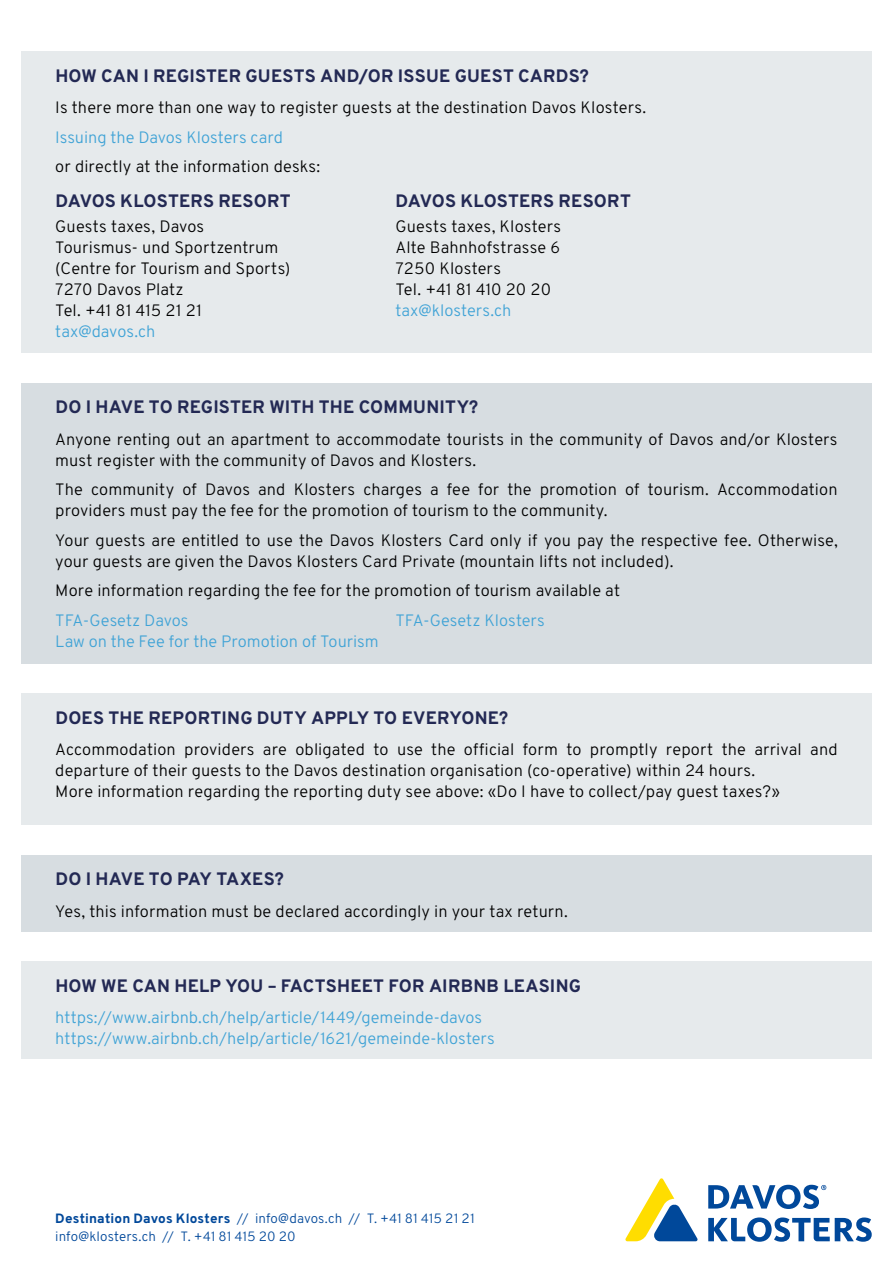
<style>
.page{position:relative;width:893px;height:1263px;background:#fff}
.page>*{position:absolute;margin:0;border:0;box-sizing:border-box;transform-origin:0 0}
.Titel_12_Text{font:800 18px "Overpass";letter-spacing:.01em;color:#232954}
.Grundtext{font:300 16.5px/21px "Overpass";letter-spacing:.01em;color:#000}
.Grundtext-2{font:300 16.5px "Overpass";color:#40a3d6}
.Grundtext-3{font:300 13.5px "Overpass";letter-spacing:.005em;color:#00489a}
.s1{font-weight:800}
</style>
<div class="page">
<div style="left:21px;top:51px;width:851px;height:302px;background:#e6eaec"></div>
<div style="left:21px;top:693px;width:851px;height:132px;background:#e6eaec"></div>
<div style="left:21px;top:383px;width:851px;height:280px;background:#d7dde1"></div>
<div style="left:21px;top:855px;width:851px;height:76px;background:#d7dde1"></div>
<div style="left:21px;top:961px;width:851px;height:98px;background:#e6eaec"></div>
<svg style="left:625px;top:1178px;width:73px;height:63px"></svg>
<svg style="left:708px;top:1217px;width:164px;height:25px"></svg>
<svg style="left:708px;top:1185px;width:118px;height:24px"></svg>
<p class="Titel_12_Text" style="left:55px;top:64px;width:535px">HOW CAN I REGISTER GUESTS AND/OR ISSUE GUEST CARDS?</p>
<p class="Grundtext" style="left:55px;top:97px;width:593px">Is there more than one way to register guests at the destination Davos Klosters.</p>
<p class="Grundtext-2" style="left:55px;top:127px;width:229px">Issuing the Davos Klosters card</p>
<p class="Grundtext" style="left:55px;top:156px;width:266px">or directly at the information desks:</p>
<p class="Titel_12_Text" style="left:55px;top:189px;width:237px">DAVOS KLOSTERS RESORT</p>
<p class="Titel_12_Text" style="left:395px;top:189px;width:237px">DAVOS KLOSTERS RESORT</p>
<p class="Grundtext" style="left:55px;top:216px;width:150px">Guests taxes, Davos</p>
<p class="Grundtext" style="left:395px;top:216px;width:167px">Guests taxes, Klosters</p>
<p class="Grundtext" style="left:55px;top:237px;width:225px">Tourismus- und Sportzentrum</p>
<p class="Grundtext" style="left:395px;top:237px;width:166px">Alte Bahnhofstrasse 6</p>
<p class="Grundtext" style="left:55px;top:258px;width:237px">(Centre for Tourism and Sports)</p>
<p class="Grundtext" style="left:395px;top:258px;width:107px">7250 Klosters</p>
<p class="Grundtext" style="left:55px;top:279px;width:130px">7270 Davos Platz</p>
<p class="Grundtext" style="left:395px;top:279px;width:157px">Tel. +41 81 410 20 20</p>
<p class="Grundtext" style="left:55px;top:300px;width:148px">Tel. +41 81 415 21 21</p>
<p class="Grundtext-2" style="left:395px;top:300px;width:117px">tax@klosters.ch</p>
<p class="Grundtext-2" style="left:55px;top:321px;width:101px">tax@davos.ch</p>
<p class="Titel_12_Text" style="left:55px;top:396px;width:424px">DO I HAVE TO REGISTER WITH THE COMMUNITY?</p>
<p class="Grundtext" style="left:55px;top:429px;width:784px">Anyone renting out an apartment to accommodate tourists in the community of Davos and/or Klosters must register with the community of Davos and Klosters.</p>
<p class="Grundtext" style="left:55px;top:479px;width:784px">The community of Davos and Klosters charges a fee for the promotion of tourism. Accommodation providers must pay the fee for the promotion of tourism to the community.</p>
<p class="Grundtext" style="left:55px;top:530px;width:784px">Your guests are entitled to use the Davos Klosters Card only if you pay the respective fee. Otherwise, your guests are given the Davos Klosters Card Private (mountain lifts not included).</p>
<p class="Grundtext" style="left:55px;top:580px;width:566px">More information regarding the fee for the promotion of tourism available at</p>
<p class="Grundtext-2" style="left:55px;top:610px;width:135px">TFA-Gesetz Davos</p>
<p class="Grundtext-2" style="left:395px;top:610px;width:151px">TFA-Gesetz Klosters</p>
<p class="Grundtext-2" style="left:55px;top:631px;width:325px">Law on the Fee for the Promotion of Tourism</p>
<p class="Titel_12_Text" style="left:55px;top:706px;width:454px">DOES THE REPORTING DUTY APPLY TO EVERYONE?</p>
<p class="Grundtext" style="left:55px;top:739px;width:784px">Accommodation providers are obligated to use the official form to promptly report the arrival and departure of their guests to the Davos destination organisation (co-operative) within 24 hours.</p>
<p class="Grundtext" style="left:55px;top:781px;width:726px">More information regarding the reporting duty see above: «Do I have to collect/pay guest taxes?»</p>
<p class="Titel_12_Text" style="left:55px;top:868px;width:230px">DO I HAVE TO PAY TAXES?</p>
<p class="Grundtext" style="left:55px;top:901px;width:514px">Yes, this information must be declared accordingly in your tax return.</p>
<p class="Titel_12_Text" style="left:55px;top:974px;width:527px">HOW WE CAN HELP YOU – FACTSHEET FOR AIRBNB LEASING</p>
<p class="Grundtext-2" style="left:55px;top:1007px;width:428px">https://www.airbnb.ch/help/article/1449/gemeinde-davos</p>
<p class="Grundtext-2" style="left:55px;top:1028px;width:441px">https://www.airbnb.ch/help/article/1621/gemeinde-klosters</p>
<p class="Grundtext-3" style="left:55px;top:1210px;width:421px"><span class="s1">Destination Davos Klosters</span> // info@davos.ch // T. +41 81 415 21 21</p>
<p class="Grundtext-3" style="left:55px;top:1228px;width:242px">info@klosters.ch // T. +41 81 415 20 20</p>
</div>
